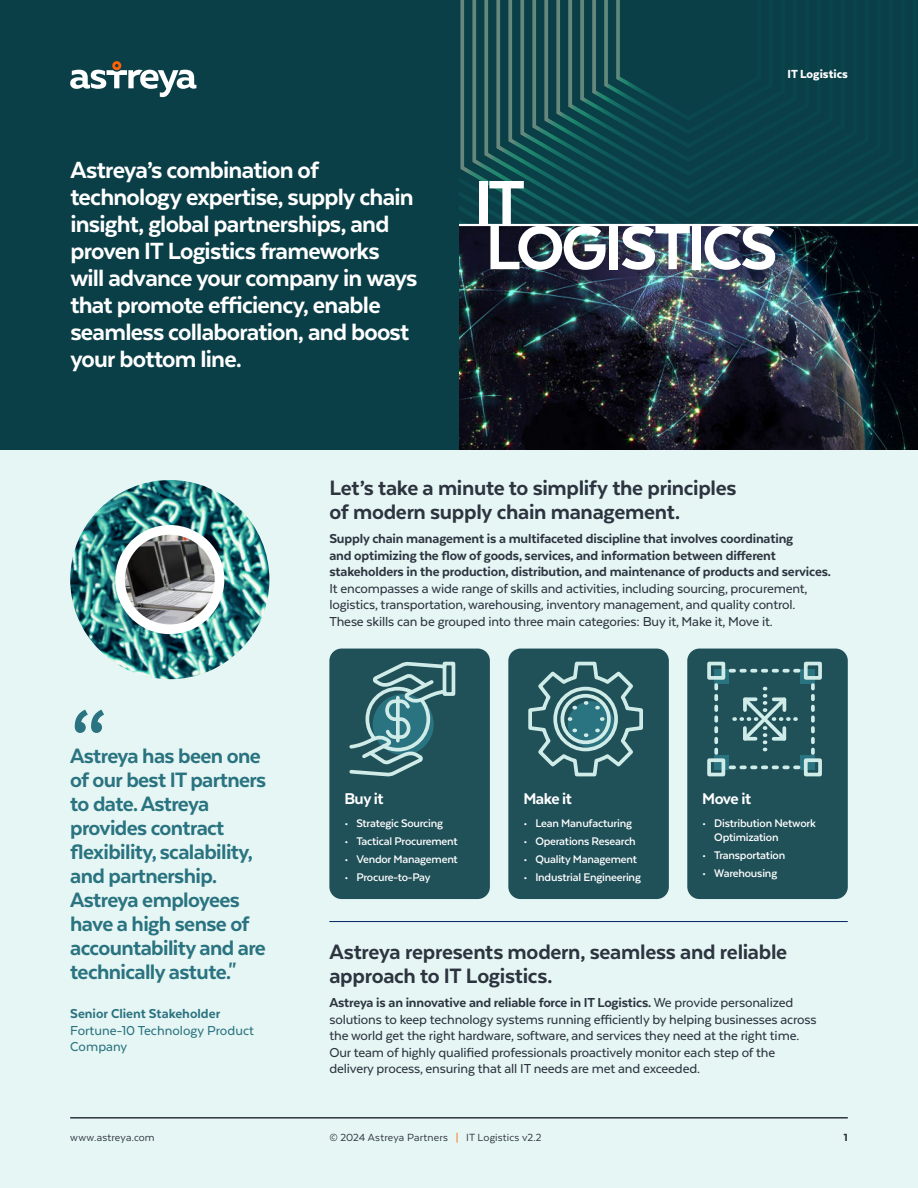
<style>
.page{position:relative;width:918px;height:1188px;background:#fff}
.page>*{position:absolute;margin:0;border:0;box-sizing:border-box;transform-origin:0 0}
.t1{font:500 108px "Texta Pro";color:#2a7380}
.t2{font:900 72px "Texta Pro";letter-spacing:-.045em;color:#fff}
.t3{font:900 27px/27px "Texta Pro";letter-spacing:-.03em;color:#fff}
.t4{font:900 24px/24px "Texta Pro";letter-spacing:-.025em;color:#2a7380}
.t5{font:900 24px/24px "Texta Pro";letter-spacing:-.015em;color:#2d3440}
.t6{font:900 18px "Texta Pro";letter-spacing:-.03em;color:#fff}
.t7{font:500 15px/16.5px "Texta Pro";letter-spacing:-.01em;color:#2d3440}
.t8{font:900 15px/16.5px "Texta Pro";letter-spacing:-.01em;color:#2d3440}
.t9{font:500 15px/16.5px "Texta Pro";color:#2a7380}
.t10{font:900 15px "Texta Pro";color:#2a7380}
.t11{font:800 13.5px "Texta Pro";color:#fff}
.t12{font:700 12.75px/13.5px "Texta Pro";letter-spacing:-.015em;color:#fff}
.t13{font:12px "Texta Pro";letter-spacing:.01em;color:#2d3440}
.t14{font:800 12px "Texta Pro";color:#2d3440}
.s1{font-weight:900}
.s2{color:#ff6000}
</style>
<div class="page">
<div style="left:0;top:1px;width:918px;height:1187px;background:#e6f6f4"></div>
<div style="left:0;top:0;width:918px;height:450px;background:#0a3f47"></div>
<svg style="left:459px;top:0;width:459px;height:224px"></svg>
<img style="left:459px;top:226px;width:459px;height:224px">
<svg style="left:70px;top:61px;width:126px;height:36px"></svg>
<hr style="left:70px;top:1117px;width:778px;height:2px;background:#2d3440">
<hr style="left:329px;top:921px;width:519px;height:1px;background:#012564">
<div style="left:329px;top:649px;width:161px;height:250px;background:#205058;border-radius:12px"></div>
<div style="left:687px;top:649px;width:161px;height:250px;background:#205058;border-radius:12px"></div>
<div style="left:508px;top:649px;width:161px;height:250px;background:#205058;border-radius:12px"></div>
<img style="left:70px;top:480px;width:199px;height:199px;border-radius:100px">
<img style="left:120px;top:531px;width:100px;height:95px">
<div style="left:115px;top:525px;width:109px;height:109px;border:10px solid #fff;border-radius:50%"></div>
<div style="left:443px;top:662px;width:12px;height:34px;border:4px solid #d0ece8"></div>
<svg style="left:349px;top:661px;width:100px;height:116px"></svg>
<svg style="left:396px;top:698px;width:4px;height:43px"></svg>
<div style="left:714px;top:669px;width:15px;height:14px;background:#2a7380"></div>
<div style="left:800px;top:669px;width:15px;height:14px;background:#2a7380"></div>
<div style="left:714px;top:755px;width:15px;height:14px;background:#2a7380"></div>
<div style="left:800px;top:755px;width:15px;height:14px;background:#2a7380"></div>
<div style="left:707px;top:662px;width:18px;height:18px;border:4px solid #d0ece8"></div>
<div style="left:804px;top:662px;width:18px;height:18px;border:4px solid #d0ece8"></div>
<div style="left:707px;top:758px;width:18px;height:18px;border:4px solid #d0ece8"></div>
<div style="left:804px;top:758px;width:18px;height:18px;border:4px solid #d0ece8"></div>
<svg style="left:714px;top:685px;width:4px;height:4px"></svg>
<svg style="left:714px;top:696px;width:4px;height:3px"></svg>
<svg style="left:714px;top:707px;width:4px;height:3px"></svg>
<svg style="left:714px;top:717px;width:4px;height:4px"></svg>
<svg style="left:714px;top:728px;width:4px;height:4px"></svg>
<svg style="left:714px;top:739px;width:4px;height:3px"></svg>
<svg style="left:714px;top:749px;width:4px;height:4px"></svg>
<svg style="left:811px;top:685px;width:4px;height:4px"></svg>
<svg style="left:811px;top:696px;width:4px;height:3px"></svg>
<svg style="left:811px;top:707px;width:4px;height:3px"></svg>
<svg style="left:811px;top:717px;width:4px;height:4px"></svg>
<svg style="left:811px;top:728px;width:4px;height:4px"></svg>
<svg style="left:811px;top:739px;width:4px;height:3px"></svg>
<svg style="left:811px;top:749px;width:4px;height:4px"></svg>
<svg style="left:795px;top:669px;width:4px;height:4px"></svg>
<svg style="left:784px;top:669px;width:4px;height:4px"></svg>
<svg style="left:774px;top:669px;width:3px;height:4px"></svg>
<svg style="left:763px;top:669px;width:3px;height:4px"></svg>
<svg style="left:752px;top:669px;width:4px;height:4px"></svg>
<svg style="left:741px;top:669px;width:4px;height:4px"></svg>
<svg style="left:731px;top:669px;width:3px;height:4px"></svg>
<svg style="left:795px;top:766px;width:4px;height:3px"></svg>
<svg style="left:784px;top:766px;width:4px;height:3px"></svg>
<svg style="left:752px;top:766px;width:4px;height:3px"></svg>
<svg style="left:741px;top:766px;width:4px;height:3px"></svg>
<svg style="left:734px;top:687px;width:62px;height:64px"></svg>
<svg style="left:528px;top:661px;width:115px;height:116px"></svg>
<hr style="left:459px;top:224px;width:459px;height:2px;background:#fff">
<p class="t3" style="left:70px;top:157px;width:349px">Astreya’s combination of technology expertise, supply chain insight, global partnerships, and proven IT Logistics frameworks will advance your company in ways that promote efficiency, enable seamless collaboration, and boost your bottom line.</p>
<p class="t11" style="left:788px;top:69px;width:62px">IT Logistics</p>
<h2 class="t2" style="left:474px;top:172px;width:53px">IT</h2>
<h2 class="t2" style="left:486px;top:217px;width:293px">LOGISTICS</h2>
<h3 class="t5" style="left:329px;top:476px;width:409px">Let’s take a minute to simplify the principles of modern supply chain management.</h3>
<h1 class="t1" style="left:70px;top:690px;width:39px">“</h1>
<h3 class="t4" style="left:70px;top:744px;width:197px">Astreya has been one of our best IT partners to date. Astreya provides contract flexibility, scalability, and partnership.<br>Astreya employees have a high sense of accountability and are technically astute."</h3>
<p class="t10" style="left:70px;top:1007px;width:152px">Senior Client Stakeholder</p>
<p class="t9" style="left:70px;top:1022px;width:185px">Fortune-10 Technology Product<br>Company</p>
<p class="t13" style="left:70px;top:1132px;width:86px">www.astreya.com</p>
<p class="t8" style="left:329px;top:531px;width:503px">Supply chain management is a multifaceted discipline that involves coordinating<br>and optimizing the flow of goods, services, and information between different stakeholders in the production, distribution, and maintenance of products and services.</p>
<p class="t7" style="left:329px;top:580px;width:480px">It encompasses a wide range of skills and activities, including sourcing, procurement, logistics, transportation, warehousing, inventory management, and quality control.<br>These skills can be grouped into three main categories: Buy it, Make it, Move it.</p>
<p class="t6" style="left:344px;top:790px;width:41px">Buy it</p>
<p class="t6" style="left:523px;top:790px;width:50px">Make it</p>
<p class="t6" style="left:702px;top:790px;width:51px">Move it</p>
<p class="t12" style="left:344px;top:817px;width:100px">• Strategic Sourcing</p>
<p class="t12" style="left:344px;top:835px;width:115px">• Tactical Procurement</p>
<p class="t12" style="left:344px;top:853px;width:115px">• Vendor Management</p>
<p class="t12" style="left:344px;top:871px;width:88px">• Procure-to-Pay</p>
<p class="t12" style="left:523px;top:817px;width:110px">• Lean Manufacturing</p>
<p class="t12" style="left:523px;top:835px;width:114px">• Operations Research</p>
<p class="t12" style="left:523px;top:853px;width:115px">• Quality Management</p>
<p class="t12" style="left:523px;top:871px;width:119px">• Industrial Engineering</p>
<p class="t12" style="left:714px;top:817px;width:103px;text-indent:-12px">• Distribution Network<br>Optimization</p>
<p class="t12" style="left:702px;top:849px;width:85px">• Transportation</p>
<p class="t12" style="left:702px;top:867px;width:77px">• Warehousing</p>
<h3 class="t5" style="left:329px;top:940px;width:459px">Astreya represents modern, seamless and reliable approach to IT Logistics.</h3>
<p class="t7" style="left:329px;top:994px;width:489px"><span class="s1">Astreya is an innovative and reliable force in IT Logistics.</span> We provide personalized solutions to keep technology systems running efficiently by helping businesses across the world get the right hardware, software, and services they need at the right time.<br>Our team of highly qualified professionals proactively monitor each step of the delivery process, ensuring that all IT needs are met and exceeded.</p>
<p class="t13" style="left:329px;top:1132px;width:214px">© 2024 Astreya Partners <span class="s2">|</span> IT Logistics v2.2</p>
<p class="t14" style="left:844px;top:1132px;width:6px">1</p>
</div>
